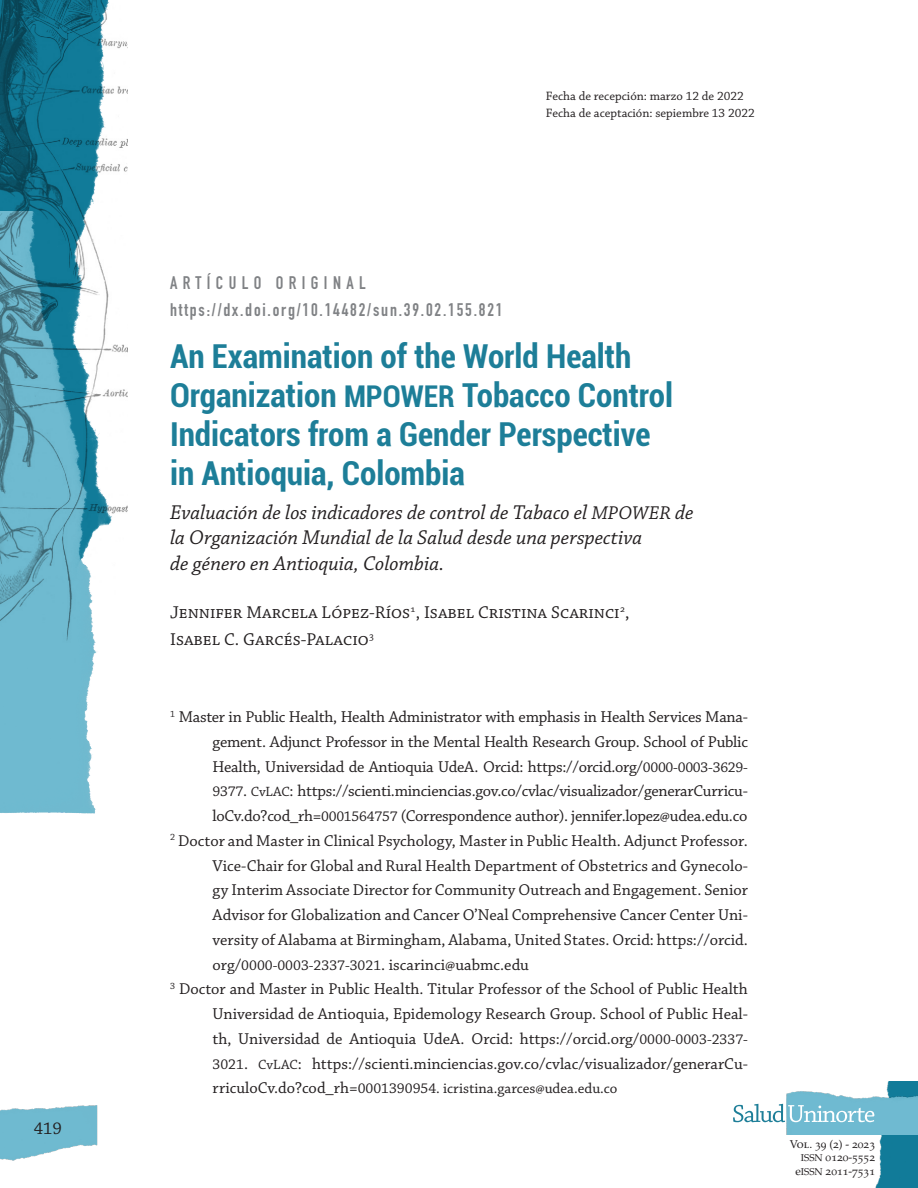
<style>
.page{position:relative;width:918px;height:1188px;background:#fff}
.page>*{position:absolute;margin:0;border:0;box-sizing:border-box;transform-origin:0 0}
.Titulo_Español{font:700 condensed 33px/39px "Roboto";color:#1d7e98}
.Titulo_Ingles{font:italic 21px/25.5px "Chaparral Pro";color:#231f20}
.Autores{font:18px "Chaparral Pro";color:#231f20}
.Doi{font:18px "DIN Engschrift Std";letter-spacing:.1em;color:#808285}
.Autores_2{font:18px "Chaparral Pro";color:#231f20}
.Clase_de_articulo{font:18px "DIN Engschrift Std";letter-spacing:.3em;color:#808285}
.Datos_Autores{font:16.5px/24.8px "Chaparral Pro";color:#231f20;text-align:justify}
.Datos_autores_-10{font:16.5px/24.8px "Chaparral Pro";letter-spacing:-.015em;color:#231f20;text-align:justify}
.Datos_Autores-2{font:15px "Chaparral Pro";color:#231f20}
.Fecha_recepción{font:12.75px "Chaparral Pro";color:#231f20}
.t1{font:11.4px/13.5px "Palatino LT Std";color:#231f20;text-align:right}
.s1{font-size:30px}
.s2{font-size:19.5px}
.s3{font-size:15px}
.s4{font-size:14.1px}
.s5{font-size:16.5px}
.s6{font-size:9.9px}
</style>
<div class="page">
<img style="left:0;top:673px;width:96px;height:141px">
<img style="left:0;top:0;width:127px;height:673px">
<img style="left:0;top:1105px;width:98px;height:56px">
<img style="left:850px;top:1082px;width:68px;height:106px">
<img style="left:787px;top:1090px;width:131px;height:44px">
<img style="left:0;top:1105px;width:1px;height:29px">
<svg style="left:733px;top:1104px;width:141px;height:18px"></svg>
<p class="Autores" style="left:34px;top:1118px;width:30px">419</p>
<p class="Fecha_recepción" style="left:546px;top:89px;width:199px">Fecha de recepción: marzo 12 de 2022</p>
<p class="Fecha_recepción" style="left:546px;top:106px;width:210px">Fecha de aceptación: sepiembre 13 2022</p>
<p class="Clase_de_articulo" style="left:170px;top:272px;width:197px">ARTÍCULO ORIGINAL</p>
<p class="Doi" style="left:170px;top:299px;width:334px">https://dx.doi.org/10.14482/sun.39.02.155.821</p>
<p class="Titulo_Español" style="left:170px;top:335px;width:505px">An Examination of the World Health Organization <span class="s1">MPOWER</span> Tobacco Control Indicators from a Gender Perspective in Antioquia, Colombia</p>
<p class="Titulo_Ingles" style="left:170px;top:500px;width:525px">Evaluación de los indicadores de control de Tabaco el <span class="s2">MPOWER</span> de la Organización Mundial de la Salud desde una perspectiva<br>de género en Antioquia, Colombia.</p>
<p class="Autores" style="left:170px;top:603px;width:461px">Jennifer Marcela López-Ríos<sup>1</sup>, Isabel Cristina Scarinci<sup>2</sup>,</p>
<p class="Autores_2" style="left:170px;top:630px;width:206px">Isabel C. Garcés-Palacio<sup>3</sup></p>
<p class="Datos_autores_-10" style="left:213px;top:705px;width:537px;text-indent:-43px"><sup>1</sup> Master in Public Health, Health Administrator with emphasis in Health Services Mana&shy;gement. Adjunct Professor in the Mental Health Research Group. School of Public Health, Universidad de Antioquia UdeA. Orcid: https://orcid.org/<span class="s3">0000-0003-3629- 9377</span>. <span class="s4">CvLAC</span>: https://scienti.minciencias.gov.co/cvlac/visualizador/generarCurricu&shy;loCv.do?cod_rh=<span class="s3">0001564757</span> (Correspondence author). jennifer.lopez@udea.edu.co</p>
<p class="Datos_Autores" style="left:213px;top:829px;width:537px;text-indent:-43px"><sup>2</sup> Doctor and Master in Clinical Psychology, Master in Public Health. Adjunct Professor.<br>Vice-Chair for Global and Rural Health Department of Obstetrics and Gynecolo&shy;gy Interim Associate Director for Community Outreach and Engagement. Senior Advisor for Globalization and Cancer O’Neal Comprehensive Cancer Center Uni&shy;versity of Alabama at Birmingham, Alabama, United States. Orcid: https://orcid. org/<span class="s3">0000-0003-2337-3021</span>. iscarinci@uabmc.edu</p>
<p class="Datos_Autores" style="left:213px;top:977px;width:537px;text-indent:-43px"><sup>3</sup> Doctor and Master in Public Health. Titular Professor of the School of Public Health Universidad de Antioquia, Epidemology Research Group. School of Public Heal&shy;th, Universidad de Antioquia UdeA. Orcid: https://orcid.org/<span class="s3">0000-0003-2337- 3021</span>. <span class="s4">CvLAC</span>: https://scienti.minciencias.gov.co/cvlac/visualizador/generarCu-</p>
<p class="Datos_Autores-2" style="left:213px;top:1080px;width:406px"><span class="s5">rriculoCv.do?cod_rh=</span>0001390954. icristina.garces@udea.edu.co</p>
<p class="t1" style="left:790px;top:1137px;width:87px">Vol. 39 (2) - 2023<br><span class="s6">ISSN</span> 0120-5552 e<span class="s6">ISSN</span> 2011-7531</p>
</div>
